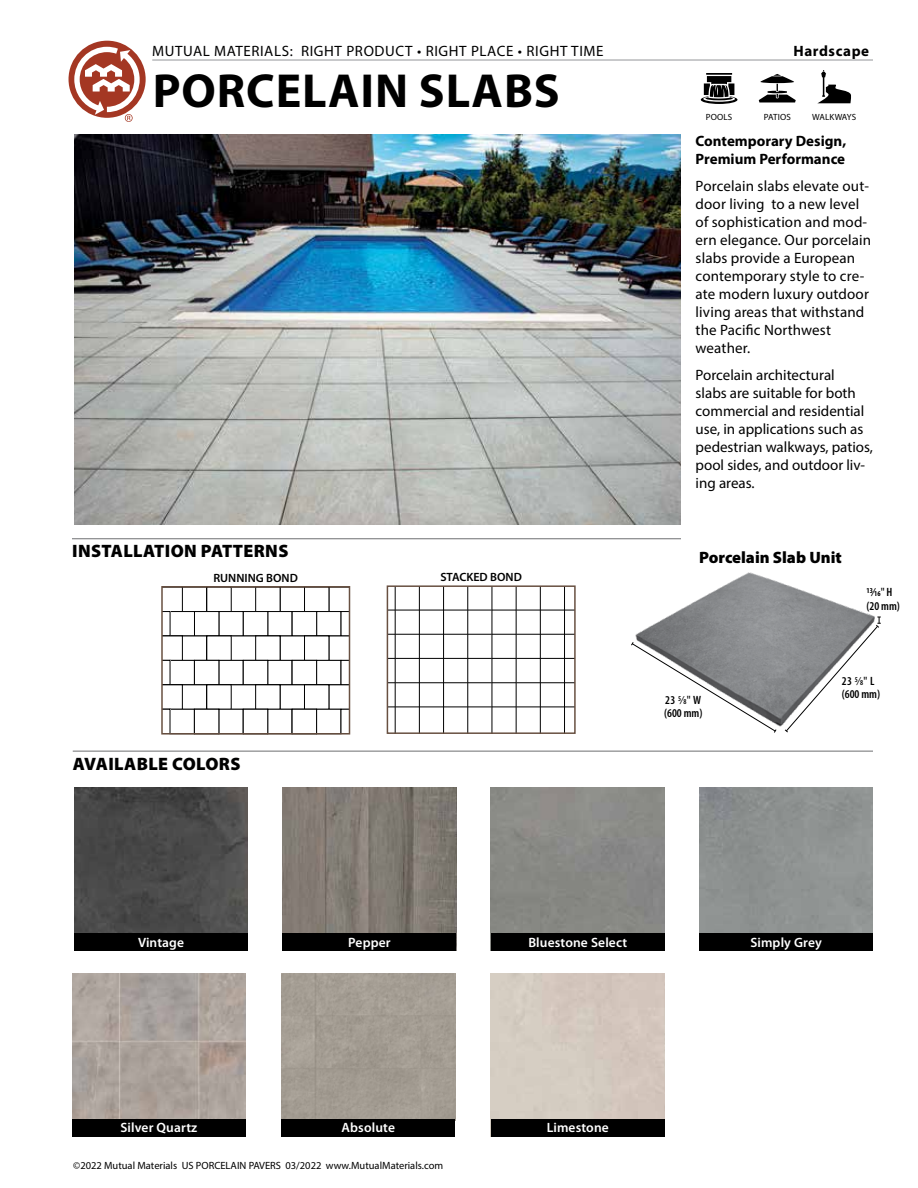
<style>
.page{position:relative;width:918px;height:1188px;background:#fff}
.page>*{position:absolute;margin:0;border:0;box-sizing:border-box;transform-origin:0 0}
.t1{font:700 48px "Myriad Pro";letter-spacing:.02em;color:#000}
.t2{font:900 18px "Myriad Pro";letter-spacing:.02em;color:#000}
.t3{font:900 16.5px "Myriad Pro";color:#000}
.t4{font:15px/18px "Myriad Pro";letter-spacing:.01em;color:#000}
.t5{font:15px "Myriad Pro";letter-spacing:.04em;color:#000}
.t6{font:700 15px/18px "Myriad Pro";color:#000}
.t7{font:700 15px "Myriad Pro";letter-spacing:.04em;color:#000}
.t8{font:600 13.5px "Myriad Pro";letter-spacing:.01em;color:#fff}
.t9{font:600 condensed 12px/13.5px "Myriad Pro";color:#000}
.t10{font:600 12px "Myriad Pro";color:#000}
.t11{font:10.5px "Myriad Pro";color:#000}
.t12{font:9px "Myriad Pro";letter-spacing:.02em;color:#000}
.t13{font:700 condensed 7.5px "Myriad Pro";color:#000}
.s1{font-size:12px}
.s2{font-weight:600;font-size:12px}
.s3{font-size:7.5px}
</style>
<div class="page">
<hr style="left:152px;top:60px;width:721px;height:1px;background:#939598">
<div style="left:69px;top:41px;width:77px;height:77px;background:#a43723;border-radius:50%"></div>
<svg style="left:74px;top:47px;width:66px;height:75px"></svg>
<img style="left:74px;top:135px;width:607px;height:390px">
<hr style="left:73px;top:751px;width:800px;height:1px;background:#6d6e71">
<hr style="left:72px;top:538px;width:609px;height:1px;background:#6d6e71">
<div style="left:182px;top:587px;width:25px;height:25px;border:1px solid #000"></div>
<div style="left:280px;top:587px;width:25px;height:25px;border:1px solid #000"></div>
<div style="left:255px;top:587px;width:25px;height:25px;border:1px solid #000"></div>
<div style="left:304px;top:587px;width:25px;height:25px;border:1px solid #000"></div>
<div style="left:170px;top:611px;width:25px;height:25px;border:1px solid #000"></div>
<div style="left:219px;top:611px;width:25px;height:25px;border:1px solid #000"></div>
<div style="left:194px;top:611px;width:25px;height:25px;border:1px solid #000"></div>
<div style="left:268px;top:611px;width:24px;height:25px;border:1px solid #000"></div>
<div style="left:243px;top:611px;width:25px;height:25px;border:1px solid #000"></div>
<div style="left:316px;top:611px;width:25px;height:25px;border:1px solid #000"></div>
<div style="left:292px;top:611px;width:25px;height:25px;border:1px solid #000"></div>
<div style="left:182px;top:636px;width:25px;height:25px;border:1px solid #000"></div>
<div style="left:280px;top:636px;width:25px;height:25px;border:1px solid #000"></div>
<div style="left:255px;top:636px;width:25px;height:25px;border:1px solid #000"></div>
<div style="left:304px;top:636px;width:25px;height:25px;border:1px solid #000"></div>
<div style="left:170px;top:660px;width:25px;height:25px;border:1px solid #000"></div>
<div style="left:219px;top:660px;width:25px;height:25px;border:1px solid #000"></div>
<div style="left:194px;top:660px;width:25px;height:25px;border:1px solid #000"></div>
<div style="left:268px;top:660px;width:24px;height:25px;border:1px solid #000"></div>
<div style="left:243px;top:660px;width:25px;height:25px;border:1px solid #000"></div>
<div style="left:316px;top:660px;width:25px;height:25px;border:1px solid #000"></div>
<div style="left:292px;top:660px;width:25px;height:25px;border:1px solid #000"></div>
<div style="left:182px;top:685px;width:25px;height:24px;border:1px solid #000"></div>
<div style="left:280px;top:685px;width:25px;height:24px;border:1px solid #000"></div>
<div style="left:170px;top:709px;width:25px;height:25px;border:1px solid #000"></div>
<svg style="left:164px;top:589px;width:19px;height:143px"></svg>
<div style="left:219px;top:709px;width:25px;height:25px;border:1px solid #000"></div>
<div style="left:194px;top:709px;width:25px;height:25px;border:1px solid #000"></div>
<div style="left:268px;top:709px;width:24px;height:25px;border:1px solid #000"></div>
<div style="left:243px;top:709px;width:25px;height:25px;border:1px solid #000"></div>
<div style="left:316px;top:709px;width:25px;height:25px;border:1px solid #000"></div>
<svg style="left:329px;top:589px;width:18px;height:143px"></svg>
<div style="left:292px;top:709px;width:25px;height:25px;border:1px solid #000"></div>
<div style="left:161px;top:586px;width:189px;height:149px;border:2px solid #685041"></div>
<hr style="left:387px;top:610px;width:188px;height:1px;background:#000">
<hr style="left:387px;top:634px;width:188px;height:1px;background:#000">
<hr style="left:387px;top:658px;width:188px;height:1px;background:#000">
<hr style="left:387px;top:682px;width:188px;height:1px;background:#000">
<hr style="left:387px;top:707px;width:188px;height:1px;background:#000">
<hr style="left:395px;top:586px;width:1px;height:147px;background:#000">
<hr style="left:419px;top:586px;width:1px;height:147px;background:#000">
<hr style="left:443px;top:586px;width:1px;height:147px;background:#000">
<hr style="left:467px;top:586px;width:1px;height:147px;background:#000">
<hr style="left:492px;top:586px;width:1px;height:147px;background:#000">
<hr style="left:516px;top:586px;width:1px;height:147px;background:#000">
<hr style="left:540px;top:586px;width:1px;height:147px;background:#000">
<hr style="left:564px;top:586px;width:1px;height:147px;background:#000">
<div style="left:387px;top:585px;width:189px;height:149px;border:2px solid #685041"></div>
<svg style="left:759px;top:74px;width:37px;height:28px"></svg>
<svg style="left:818px;top:70px;width:33px;height:33px"></svg>
<div style="left:491px;top:1119px;width:174px;height:18px;background:#000"></div>
<img style="left:74px;top:788px;width:174px;height:145px">
<div style="left:74px;top:933px;width:174px;height:18px;background:#000"></div>
<img style="left:283px;top:788px;width:173px;height:145px">
<div style="left:283px;top:933px;width:173px;height:18px;background:#000"></div>
<div style="left:491px;top:933px;width:174px;height:18px;background:#000"></div>
<svg style="left:701px;top:73px;width:36px;height:31px"></svg>
<div style="left:699px;top:933px;width:174px;height:18px;background:#000"></div>
<img style="left:635px;top:572px;width:240px;height:155px">
<svg style="left:784px;top:617px;width:97px;height:116px"></svg>
<svg style="left:631px;top:641px;width:146px;height:92px"></svg>
<div style="left:281px;top:973px;width:174px;height:146px;background:#a49d93"></div>
<div style="left:281px;top:1119px;width:174px;height:18px;background:#000"></div>
<img style="left:72px;top:973px;width:174px;height:146px">
<div style="left:72px;top:1119px;width:174px;height:18px;background:#000"></div>
<p class="t5" style="left:152px;top:42px;width:453px">MUTUAL MATERIALS: RIGHT PRODUCT • RIGHT PLACE • RIGHT TIME</p>
<p class="t7" style="left:793px;top:41px;width:77px">Hardscape</p>
<h1 class="t1" style="left:153px;top:59px;width:409px">PORCELAIN SLABS</h1>
<p class="t12" style="left:706px;top:111px;width:28px">POOLS</p>
<p class="t12" style="left:764px;top:111px;width:29px">PATIOS</p>
<p class="t12" style="left:812px;top:111px;width:46px">WALKWAYS</p>
<p class="t2" style="left:72px;top:539px;width:218px">INSTALLATION PATTERNS</p>
<p class="t10" style="left:214px;top:570px;width:86px">RUNNING BOND</p>
<p class="t10" style="left:440px;top:569px;width:83px">STACKED BOND</p>
<p class="t2" style="left:73px;top:751px;width:169px">AVAILABLE COLORS</p>
<p class="t6" style="left:696px;top:131px;width:152px">Contemporary Design,<br>Premium Performance</p>
<p class="t4" style="left:696px;top:177px;width:177px">Porcelain slabs elevate out&shy;door living to a new level of sophistication and mod&shy;ern elegance. Our porcelain slabs provide a European contemporary style to cre&shy;ate modern luxury outdoor living areas that withstand the Pacific Northwest weather.</p>
<p class="t4" style="left:696px;top:366px;width:179px">Porcelain architectural<br>slabs are suitable for both commercial and residential use, in applications such as pedestrian walkways, patios, pool sides, and outdoor liv&shy;ing areas.</p>
<p class="t3" style="left:699px;top:546px;width:144px">Porcelain Slab Unit</p>
<p class="t13" style="left:866px;top:587px;width:27px">13<span class="s1">⁄</span>16<span class="s2">" H</span></p>
<p class="t9" style="left:866px;top:599px;width:35px">(20 mm)</p>
<p class="t9" style="left:664px;top:693px;width:40px">23 <sup>5</sup>⁄<span class="s3">8</span>" W (600 mm)</p>
<p class="t9" style="left:842px;top:674px;width:40px">23 <sup>5</sup>⁄<span class="s3">8</span>" L (600 mm)</p>
<p class="t8" style="left:138px;top:934px;width:48px">Vintage</p>
<p class="t8" style="left:348px;top:934px;width:44px">Pepper</p>
<p class="t8" style="left:528px;top:934px;width:100px">Bluestone Select</p>
<p class="t8" style="left:750px;top:934px;width:73px">Simply Grey</p>
<p class="t8" style="left:120px;top:1119px;width:78px">Silver Quartz</p>
<p class="t8" style="left:342px;top:1119px;width:55px">Absolute</p>
<p class="t11" style="left:73px;top:1159px;width:371px">©2022 Mutual Materials US PORCELAIN PAVERS 03/2022 www.MutualMaterials.com</p>
<p class="t8" style="left:547px;top:1119px;width:64px">Limestone</p>
</div>
